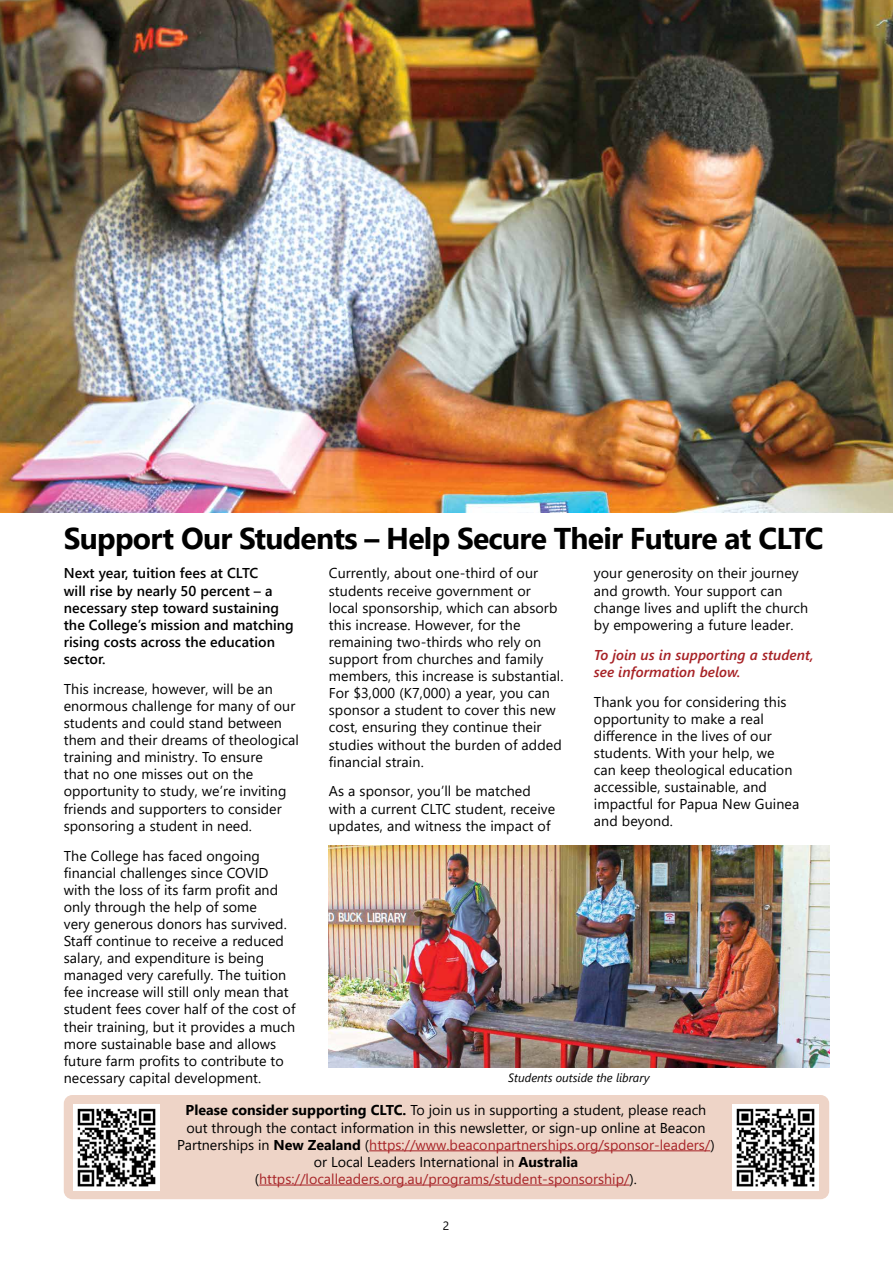
<style>
.page{position:relative;width:893px;height:1263px;background:#fff}
.page>*{position:absolute;margin:0;border:0;box-sizing:border-box;transform-origin:0 0}
.t1{font:700 30px "Segoe UI";letter-spacing:-.025em;color:#000}
.t2{font:14.25px/17.1px "Segoe UI";letter-spacing:.005em;color:#000}
.t3{font:600 14.25px/17.1px "Segoe UI";letter-spacing:.005em;color:#000}
.t4{font:italic 600 14.25px/17.1px "Segoe UI";letter-spacing:.005em;color:#a72327}
.t5{font:italic 12px "Segoe UI";color:#000}
.t6{font:12px "Segoe UI";color:#000}
.s1{font-weight:700}
.s2{color:#a82428}
</style>
<div class="page">
<img style="left:0;top:0;width:893px;height:512px">
<img style="left:329px;top:845px;width:500px;height:222px">
<div style="left:64px;top:1095px;width:765px;height:104px;background:#eed4c7;border-radius:9px"></div>
<hr style="left:369px;top:1150px;width:341px;height:1px;background:#a82428">
<hr style="left:259px;top:1184px;width:371px;height:1px;background:#a82428">
<img style="left:73px;top:1104px;width:86px;height:87px">
<img style="left:732px;top:1104px;width:87px;height:87px">
<h1 class="t1" style="left:64px;top:510px;width:761px">Support Our Students – Help Secure Their Future at CLTC</h1>
<p class="t3" style="left:64px;top:564px;width:232px">Next year, tuition fees at CLTC<br>will rise by nearly 50 percent – a necessary step toward sustaining the College’s mission and matching rising costs across the education sector.</p>
<p class="t2" style="left:64px;top:679px;width:237px">This increase, however, will be an enormous challenge for many of our students and could stand between them and their dreams of theological training and ministry. To ensure<br>that no one misses out on the opportunity to study, we’re inviting friends and supporters to consider sponsoring a student in need.</p>
<p class="t2" style="left:64px;top:846px;width:233px">The College has faced ongoing financial challenges since COVID with the loss of its farm profit and only through the help of some<br>very generous donors has survived.<br>Staff continue to receive a reduced salary, and expenditure is being managed very carefully. The tuition fee increase will still only mean that student fees cover half of the cost of their training, but it provides a much more sustainable base and allows future farm profits to contribute to necessary capital development.</p>
<p class="t2" style="left:329px;top:564px;width:236px">Currently, about one-third of our students receive government or local sponsorship, which can absorb this increase. However, for the remaining two-thirds who rely on support from churches and family members, this increase is substantial.<br>For $3,000 (K7,000) a year, you can sponsor a student to cover this new cost, ensuring they continue their studies without the burden of added financial strain.</p>
<p class="t2" style="left:329px;top:781px;width:228px">As a sponsor, you’ll be matched with a current CLTC student, receive updates, and witness the impact of</p>
<p class="t2" style="left:594px;top:564px;width:216px">your generosity on their journey and growth. Your support can change lives and uplift the church by empowering a future leader.</p>
<p class="t4" style="left:594px;top:644px;width:221px">To join us in supporting a student, see information below.</p>
<p class="t2" style="left:594px;top:692px;width:207px">Thank you for considering this opportunity to make a real difference in the lives of our students. With your help, we can keep theological education accessible, sustainable, and impactful for Papua New Guinea and beyond.</p>
<p class="t5" style="left:508px;top:1067px;width:143px">Students outside the library</p>
<p class="t2" style="left:177px;top:1100px;width:539px;text-align:center"><span class="s1">Please consider supporting CLTC.</span> To join us in supporting a student, please reach out through the contact information in this newsletter, or sign-up online at Beacon Partnerships in <span class="s1">New Zealand</span> (<span class="s2">https://www.beaconpartnerships.org/sponsor-leaders/</span>) or Local Leaders International in <span class="s1">Australia </span>(<span class="s2">https://localleaders.org.au/programs/student-sponsorship/</span>).</p>
<p class="t6" style="left:443px;top:1215px;width:8px">2</p>
</div>
